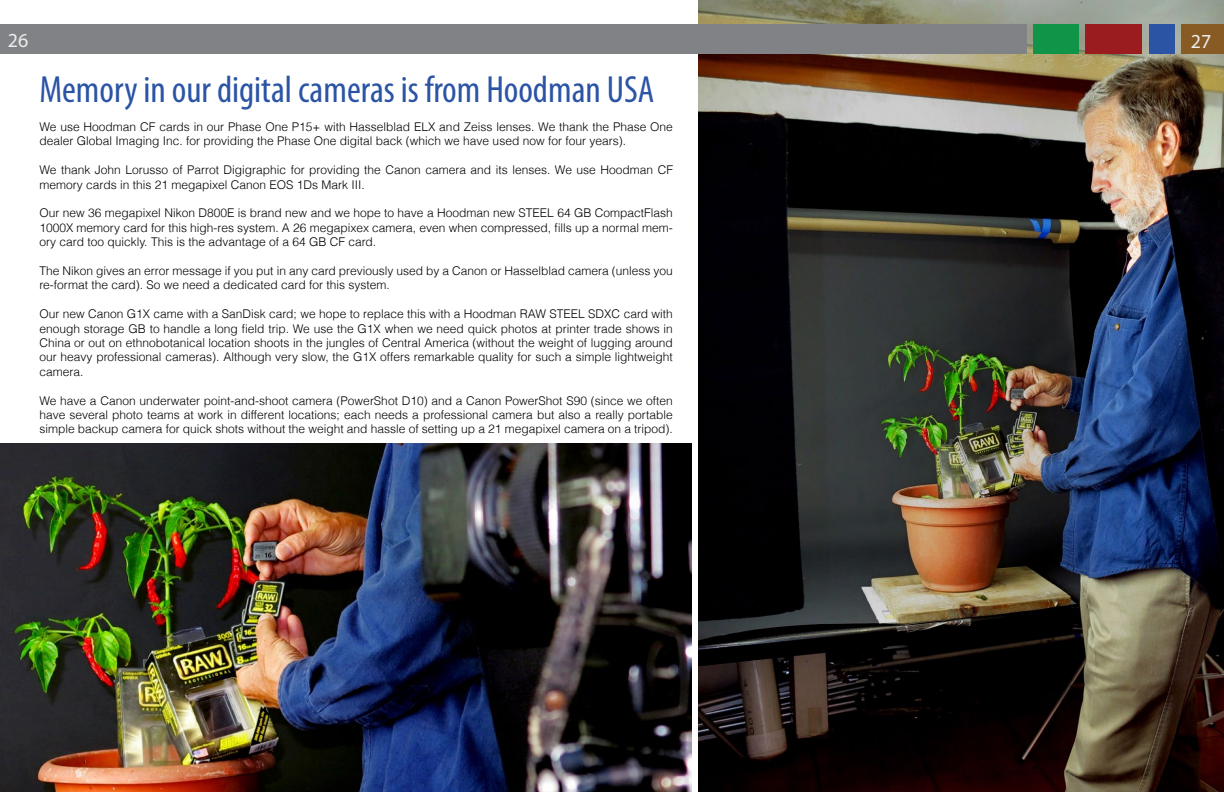
<style>
.page{position:relative;width:1224px;height:792px;background:#fff}
.page>*{position:absolute;margin:0;border:0;box-sizing:border-box;transform-origin:0 0}
.t1{font:condensed 38px "Myriad Pro";color:#2b54a5}
.t2{font:19.9px "Myriad Pro";color:#ededee}
.t3{font:300 12px/14.4px "Helvetica";color:#000}
</style>
<div class="page">
<img style="left:0;top:444px;width:691px;height:348px">
<img style="left:699px;top:0;width:525px;height:792px">
<div style="left:1033px;top:25px;width:45px;height:29px;background:#109447"></div>
<div style="left:1085px;top:25px;width:57px;height:29px;background:#9b1c1f"></div>
<div style="left:1150px;top:25px;width:25px;height:29px;background:#2b54a5"></div>
<div style="left:1181px;top:25px;width:43px;height:29px;background:#885a24"></div>
<div style="left:0;top:25px;width:1026px;height:29px;background:#808285"></div>
<h2 class="t2" style="left:8px;top:28px;width:22px">26</h2>
<h2 class="t2" style="left:1191px;top:29px;width:22px">27</h2>
<h1 class="t1" style="left:39px;top:67px;width:617px">Memory in our digital cameras is from Hoodman USA</h1>
<p class="t3" style="left:39px;top:119px;width:635px">We use Hoodman CF cards in our Phase One P15+ with Hasselblad ELX and Zeiss lenses. We thank the Phase One dealer Global Imaging Inc. for providing the Phase One digital back (which we have used now for four years).</p>
<p class="t3" style="left:39px;top:163px;width:635px">We thank John Lorusso of Parrot Digigraphic for providing the Canon camera and its lenses. We use Hoodman CF memory cards in this 21 megapixel Canon EOS 1Ds Mark III.</p>
<p class="t3" style="left:39px;top:206px;width:635px;text-align:justify">Our new 36 megapixel Nikon D800E is brand new and we hope to have a Hoodman new STEEL 64 GB CompactFlash 1000X memory card for this high-res system. A 26 megapixex camera, even when compressed, fills up a normal mem&shy;ory card too quickly. This is the advantage of a 64 GB CF card.</p>
<p class="t3" style="left:39px;top:263px;width:635px">The Nikon gives an error message if you put in any card previously used by a Canon or Hasselblad camera (unless you re-format the card). So we need a dedicated card for this system.</p>
<p class="t3" style="left:39px;top:307px;width:635px;text-align:justify">Our new Canon G1X came with a SanDisk card; we hope to replace this with a Hoodman RAW STEEL SDXC card with enough storage GB to handle a long field trip. We use the G1X when we need quick photos at printer trade shows in China or out on ethnobotanical location shoots in the jungles of Central America (without the weight of lugging around our heavy professional cameras). Although very slow, the G1X offers remarkable quality for such a simple lightweight camera.</p>
<p class="t3" style="left:39px;top:393px;width:635px;text-align:justify">We have a Canon underwater point-and-shoot camera (PowerShot D10) and a Canon PowerShot S90 (since we often have several photo teams at work in different locations; each needs a professional camera but also a really portable simple backup camera for quick shots without the weight and hassle of setting up a 21 megapixel camera on a tripod).</p>
</div>
